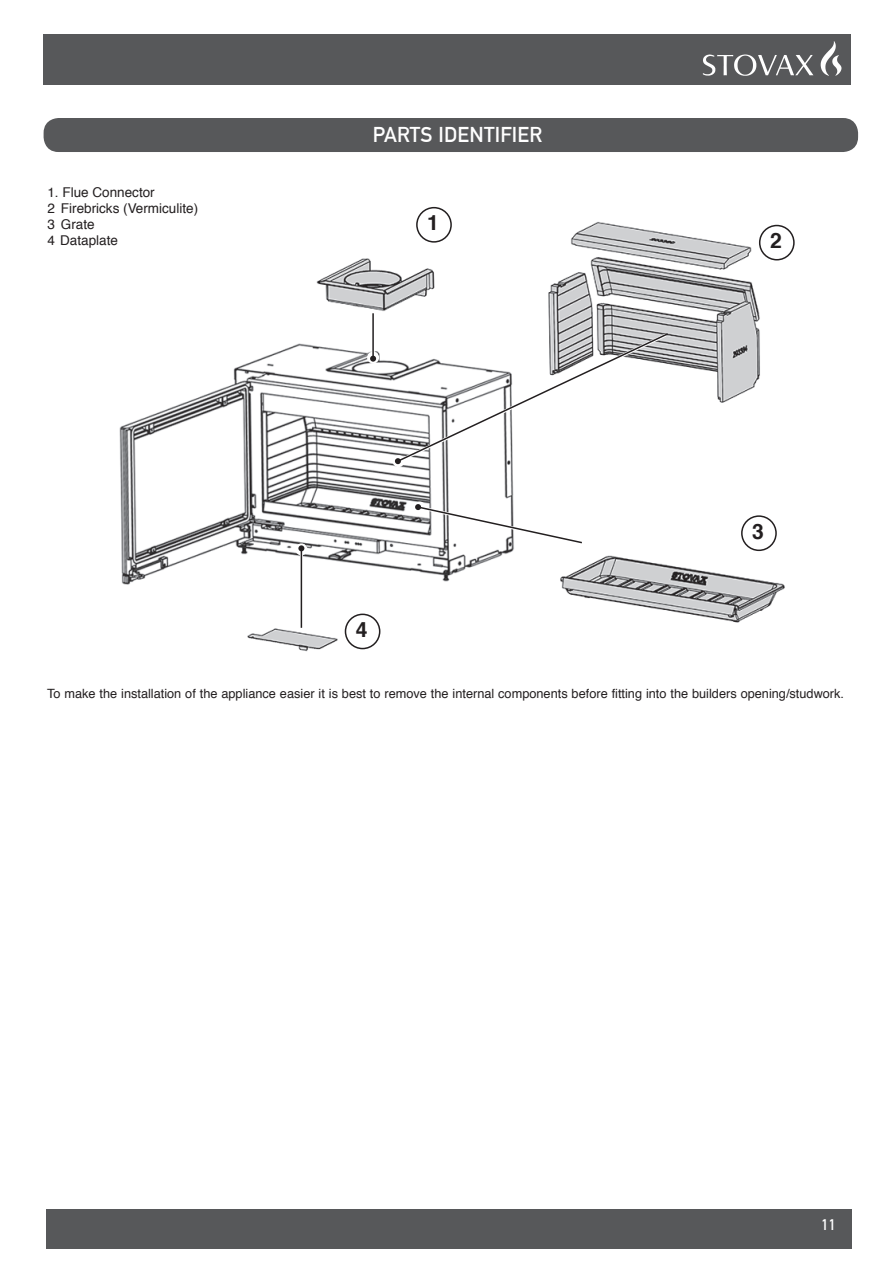
<style>
.page{position:relative;width:893px;height:1263px;background:#fff}
.page>*{position:absolute;margin:0;border:0;box-sizing:border-box;transform-origin:0 0}
.t1{font:700 21.15px "Helvetica";color:#231f20}
.t2{font:700 21px "DIN Alternate";letter-spacing:.01em;color:#fff}
.t3{font:700 15px "DIN Alternate";color:#fff}
.t4{font:13.5px/16.2px "Helvetica";color:#231f20}
.t5{font:12.75px "Helvetica";color:#231f20}
</style>
<div class="page">
<div style="left:43px;top:35px;width:807px;height:50px;background:#57585a"></div>
<div style="left:46px;top:1209px;width:805px;height:39px;background:#57585a"></div>
<img style="left:821px;top:41px;width:13px;height:35px">
<img style="left:119px;top:206px;width:675px;height:446px">
<div style="left:417px;top:208px;width:34px;height:34px;background:#fff;border-radius:50%"></div>
<div style="left:416px;top:207px;width:36px;height:36px;border:2px solid #231f20;border-radius:50%"></div>
<div style="left:760px;top:226px;width:34px;height:34px;background:#fff;border-radius:50%"></div>
<div style="left:759px;top:225px;width:36px;height:35px;border:2px solid #231f20;border-radius:50%"></div>
<div style="left:345px;top:614px;width:35px;height:34px;background:#fff;border-radius:50%"></div>
<div style="left:345px;top:614px;width:35px;height:35px;border:2px solid #231f20;border-radius:50%"></div>
<div style="left:44px;top:118px;width:814px;height:34px;background:#57585a;border-radius:15px"></div>
<hr style="left:372px;top:313px;width:3px;height:44px;background:#fff">
<div style="left:367px;top:351px;width:12px;height:12px;background:#fff;border-radius:50%"></div>
<hr style="left:372px;top:313px;width:2px;height:46px;background:#231f20">
<svg style="left:370px;top:356px;width:6px;height:6px"></svg>
<div style="left:742px;top:516px;width:34px;height:34px;background:#fff;border-radius:50%"></div>
<div style="left:741px;top:515px;width:36px;height:36px;border:2px solid #231f20;border-radius:50%"></div>
<div style="left:393px;top:455px;width:12px;height:12px;background:#fff;border-radius:50%"></div>
<svg style="left:395px;top:331px;width:275px;height:134px"></svg>
<hr style="left:300px;top:549px;width:3px;height:80px;background:#fff">
<svg style="left:295px;top:543px;width:12px;height:12px"></svg>
<hr style="left:301px;top:548px;width:1px;height:80px;background:#231f20">
<svg style="left:298px;top:545px;width:6px;height:6px"></svg>
<div style="left:414px;top:502px;width:12px;height:12px;background:#fff;border-radius:50%"></div>
<svg style="left:415px;top:504px;width:172px;height:43px"></svg>
<p class="t4" style="left:47px;top:184px;width:152px">1. Flue Connector<br>2 Firebricks (Vermiculite)<br>3 Grate<br>4 Dataplate</p>
<h2 class="t2" style="left:373px;top:118px;width:171px">PARTS IDENTIFIER</h2>
<h1 class="t1" style="left:427px;top:206px;width:13px">1</h1>
<h1 class="t1" style="left:356px;top:612px;width:13px">4</h1>
<h1 class="t1" style="left:770px;top:223px;width:13px">2</h1>
<h1 class="t1" style="left:752px;top:514px;width:13px">3</h1>
<p class="t5" style="left:47px;top:684px;width:798px">To make the installation of the appliance easier it is best to remove the internal components before fitting into the builders opening/studwork.</p>
<p class="t3" style="left:821px;top:1213px;width:16px">11</p>
</div>
